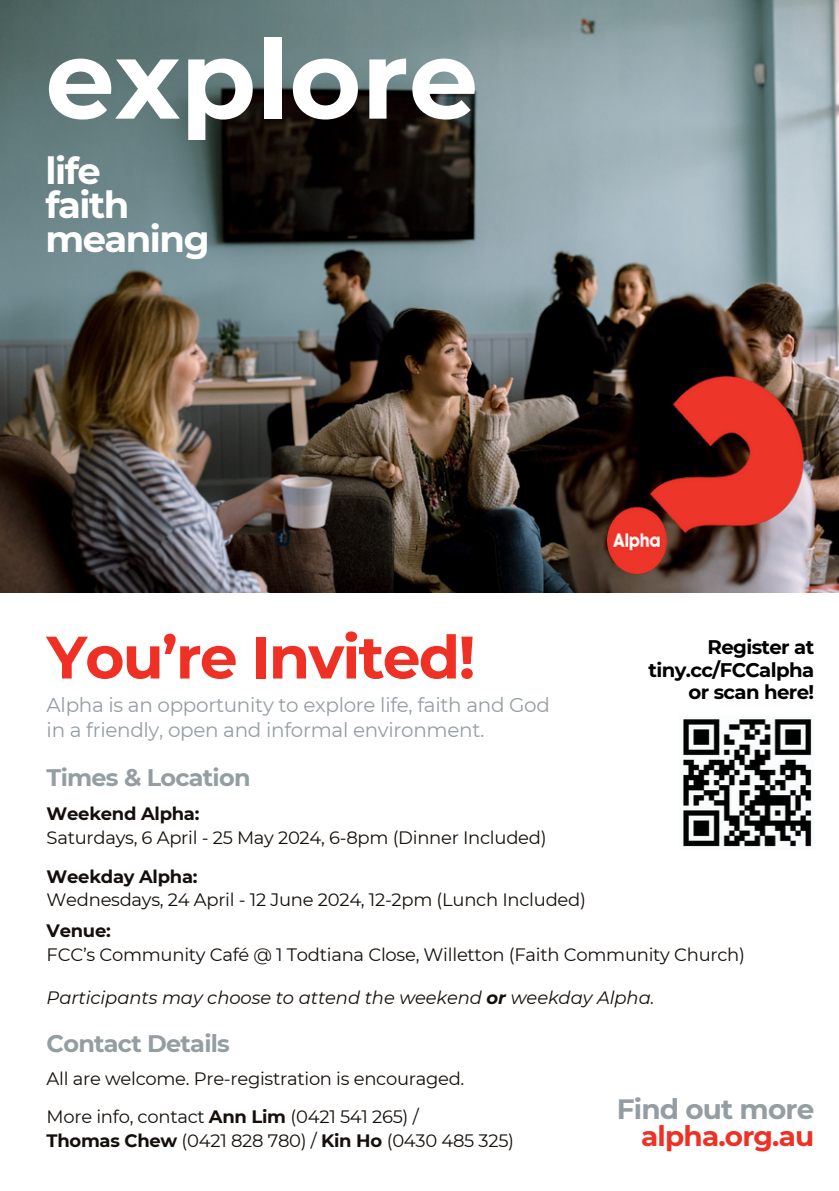
<style>
.page{position:relative;width:839px;height:1191px;background:#fff}
.page>*{position:absolute;margin:0;border:0;box-sizing:border-box;transform-origin:0 0}
.t1{font:700 110px "Montserrat";color:#fff}
.t2{font:700 59.8px "Montserrat";letter-spacing:-.03em;color:#ee3124}
.t3{font:700 37px/34.4px "Montserrat";letter-spacing:-.04em;color:#fff}
.t4{font:700 27.8px/27px "Montserrat";letter-spacing:-.03em;color:#ee3124;text-align:right}
.t5{font:700 24px "Montserrat";letter-spacing:-.03em;color:#949ea2}
.t6{font:20px/25.4px "Montserrat";letter-spacing:-.015em;color:#949ea2}
.t7{font:700 19.6px/22.4px "Montserrat";letter-spacing:-.03em;color:#000;text-align:right}
.t8{font:18px "Montserrat";letter-spacing:-.015em;color:#140f0b}
.t9{font:italic 18px "Montserrat";letter-spacing:-.005em;color:#140f0b}
.t10{font:700 18px "Montserrat";letter-spacing:-.015em;color:#140f0b}
.s1{font-weight:700}
.s2{color:#949ea2}
</style>
<div class="page">
<img style="left:0;top:0;width:838px;height:593px">
<img style="left:607px;top:368px;width:203px;height:206px">
<img style="left:683px;top:719px;width:129px;height:128px">
<p class="t1" style="left:45px;top:12px;width:434px">explore</p>
<h3 class="t3" style="left:45px;top:153px;width:166px">life<br>faith meaning</h3>
<p class="t2" style="left:47px;top:621px;width:430px">You’re Invited!</p>
<p class="t6" style="left:47px;top:692px;width:505px">Alpha is an opportunity to explore life, faith and God in a friendly, open and informal environment.</p>
<h6 class="t5" style="left:47px;top:763px;width:205px">Times &amp; Location</h6>
<p class="t10" style="left:47px;top:803px;width:154px">Weekend Alpha:</p>
<p class="t8" style="left:47px;top:826px;width:501px">Saturdays, 6 April - 25 May 2024, 6-8pm (Dinner Included)</p>
<p class="t10" style="left:47px;top:865px;width:152px">Weekday Alpha:</p>
<p class="t8" style="left:47px;top:889px;width:541px">Wednesdays, 24 April - 12 June 2024, 12-2pm (Lunch Included)</p>
<p class="t7" style="left:648px;top:636px;width:167px">Register at tiny.cc/FCCalpha or scan here!</p>
<p class="t10" style="left:47px;top:920px;width:66px">Venue:</p>
<h5 class="t8" style="left:47px;top:944px;width:700px">FCC’s Community Café @ 1 Todtiana Close, Willetton (Faith Community Church)</h5>
<h5 class="t9" style="left:47px;top:986px;width:609px">Participants may choose to attend the weekend <span class="s1">or</span> weekday Alpha.</h5>
<p class="t5" style="left:47px;top:1029px;width:185px">Contact Details</p>
<p class="t8" style="left:47px;top:1068px;width:419px">All are welcome. Pre-registration is encouraged.</p>
<p class="t8" style="left:47px;top:1106px;width:373px">More info, contact <span class="s1">Ann Lim</span> (0421 541 265) /</p>
<h4 class="t8" style="left:47px;top:1130px;width:469px"><span class="s1">Thomas Chew</span> (0421 828 780) / <span class="s1">Kin Ho</span> (0430 485 325)</h4>
<p class="t4" style="left:617px;top:1095px;width:199px"><span class="s2">Find out more </span>alpha.org.au</p>
</div>
